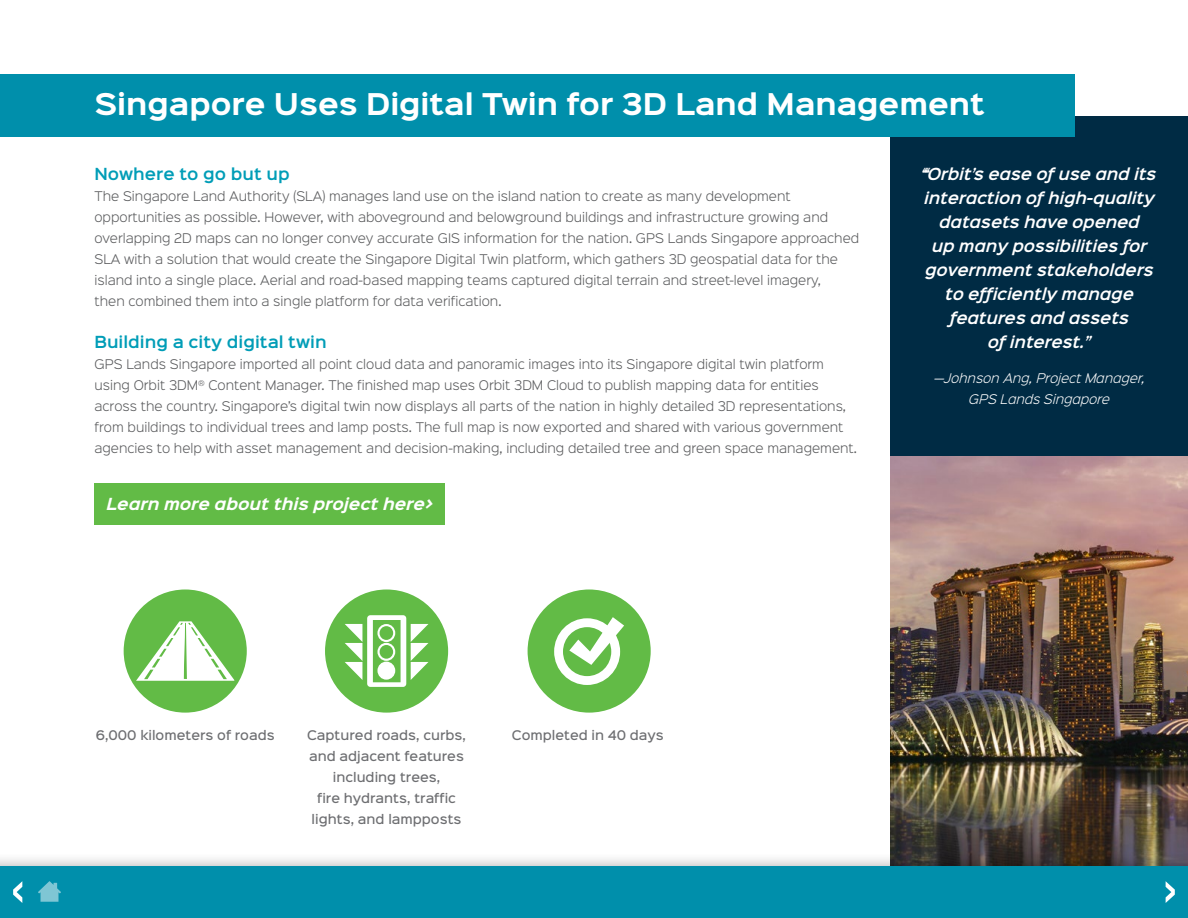
<style>
.page{position:relative;width:1188px;height:918px;background:#fff}
.page>*{position:absolute;margin:0;border:0;box-sizing:border-box;transform-origin:0 0}
.t1{font:700 27px "Sinkin Sans 700";color:#fff}
.t2{font:italic 600 15px/24px "Sinkin Sans 600";letter-spacing:-.01em;color:#fff;text-align:center}
.t3{font:600 15px "Sinkin Sans 600";color:#009db7}
.t4{font:italic 700 15px "Sinkin Sans 700";color:#fff}
.t5{font:300 12px/21px "Sinkin Sans 300";color:#58595b}
.t6{font:500 12px/21px "Sinkin Sans 500";color:#6d6e71;text-align:center}
.t7{font:italic 300 12px/21px "Sinkin Sans 300";color:#fff;text-align:center}
</style>
<div class="page">
<div style="left:890px;top:116px;width:298px;height:340px;background:#002b44"></div>
<img style="left:890px;top:456px;width:298px;height:396px">
<div style="left:0;top:852px;width:1188px;height:66px;background:#000;opacity:.25"></div>
<div style="left:0;top:866px;width:1188px;height:52px;background:#008fab"></div>
<svg style="left:1166px;top:881px;width:9px;height:22px"></svg>
<svg style="left:13px;top:881px;width:9px;height:22px"></svg>
<div style="left:0;top:74px;width:1075px;height:62px;background:#008fab"></div>
<svg style="left:38px;top:881px;width:23px;height:21px"></svg>
<div style="left:124px;top:590px;width:123px;height:123px;background:#62bb46;border-radius:50%"></div>
<div style="left:325px;top:590px;width:123px;height:123px;background:#62bb46;border-radius:50%"></div>
<div style="left:528px;top:590px;width:123px;height:123px;background:#62bb46;border-radius:50%"></div>
<svg style="left:136px;top:621px;width:98px;height:60px"></svg>
<svg style="left:554px;top:617px;width:70px;height:68px"></svg>
<svg style="left:345px;top:615px;width:83px;height:72px"></svg>
<div style="left:94px;top:484px;width:351px;height:41px;background:#62bb46"></div>
<h1 class="t1" style="left:94px;top:90px;width:892px">Singapore Uses Digital Twin for 3D Land Management</h1>
<p class="t3" style="left:94px;top:161px;width:197px">Nowhere to go but up</p>
<p class="t5" style="left:94px;top:185px;width:766px">The Singapore Land Authority (SLA) manages land use on the island nation to create as many development opportunities as possible. However, with aboveground and belowground buildings and infrastructure growing and overlapping 2D maps can no longer convey accurate GIS information for the nation. GPS Lands Singapore approached SLA with a solution that would create the Singapore Digital Twin platform, which gathers 3D geospatial data for the island into a single place. Aerial and road-based mapping teams captured digital terrain and street-level imagery,<br>then combined them into a single platform for data verification.</p>
<p class="t3" style="left:94px;top:328px;width:234px">Building a city digital twin</p>
<p class="t5" style="left:94px;top:352px;width:764px">GPS Lands Singapore imported all point cloud data and panoramic images into its Singapore digital twin platform using Orbit 3DM<sup>®</sup> Content Manager. The finished map uses Orbit 3DM Cloud to publish mapping data for entities across the country. Singapore’s digital twin now displays all parts of the nation in highly detailed 3D representations, from buildings to individual trees and lamp posts. The full map is now exported and shared with various government agencies to help with asset management and decision-making, including detailed tree and green space management.</p>
<p class="t4" style="left:106px;top:496px;width:328px">Learn more about this project here&gt;</p>
<p class="t2" style="left:922px;top:161px;width:236px">“Orbit’s ease of use and its interaction of high-quality datasets have opened<br>up many possibilities for government stakeholders to efficiently manage features and assets<br>of interest.”</p>
<p class="t7" style="left:934px;top:367px;width:212px">—Johnson Ang, Project Manager,<br>GPS Lands Singapore</p>
<p class="t6" style="left:96px;top:724px;width:180px">6,000 kilometers of roads</p>
<p class="t6" style="left:307px;top:724px;width:160px">Captured roads, curbs, and adjacent features including trees,<br>fire hydrants, traffic lights, and lampposts</p>
<p class="t6" style="left:512px;top:724px;width:153px">Completed in 40 days</p>
</div>
